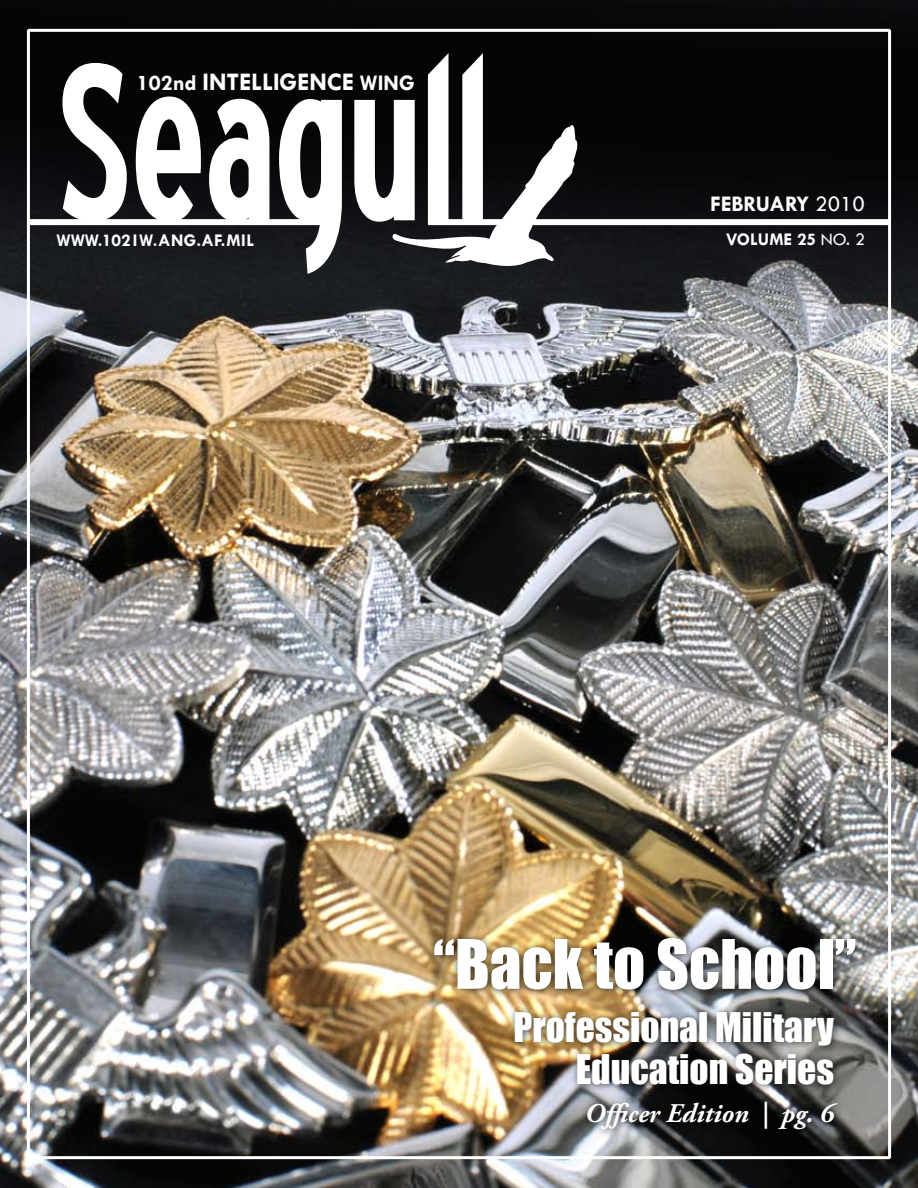
<style>
.page{position:relative;width:918px;height:1188px;background:#fff}
.page>*{position:absolute;margin:0;border:0;box-sizing:border-box;transform-origin:0 0}
.t1{font:282px "Blue Highway Condensed";color:#fff}
.t2{font:63px "Impact";color:#fff}
.t3{font:37.5px/41.4px "Impact";color:#fff;text-align:right}
.t4{font:italic 700 27px "Adobe Garamond Pro";color:#fff}
.t5{font:700 25.5px "Tw Cen";color:#fff}
.t6{font:700 22.5px "Tw Cen";color:#fff}
.t7{font:700 18px "Tw Cen";letter-spacing:.03em;color:#fff}
.t8{font:700 18px "Tw Cen";color:#fff}
.s1{font-size:22.5px}
.s2{font-weight:400}
</style>
<div class="page">
<img style="left:0;top:0;width:918px;height:1188px">
<div style="left:28px;top:219px;width:295px;height:6px;background:#fff"></div>
<div style="left:428px;top:219px;width:462px;height:6px;background:#fff"></div>
<svg style="left:390px;top:119px;width:191px;height:150px"></svg>
<div style="left:426px;top:931px;width:492px;height:117px;background:#000;opacity:.75"></div>
<div style="left:507px;top:1005px;width:411px;height:160px;background:#000;opacity:.75"></div>
<h1 class="t1" style="left:57px;top:22px;width:435px">Seagull</h1>
<p class="t5" style="left:137px;top:67px;width:279px"><span class="s1">102nd</span> INTELLIGENCE <span class="s1">WING</span></p>
<p class="t7" style="left:57px;top:229px;width:199px">WWW.102IW.ANG.AF.MIL</p>
<p class="t6" style="left:710px;top:190px;width:156px">FEBRUARY <span class="s2">2010</span></p>
<p class="t8" style="left:726px;top:229px;width:140px">VOLUME 25 <span class="s2">NO. 2</span></p>
<h2 class="t2" style="left:433px;top:915px;width:425px">“Back to School”</h2>
<p class="t3" style="left:514px;top:1006px;width:322px">Professional Military<br>Education Series</p>
<p class="t4" style="left:585px;top:1098px;width:251px">Officer Edition | pg. 6</p>
</div>
